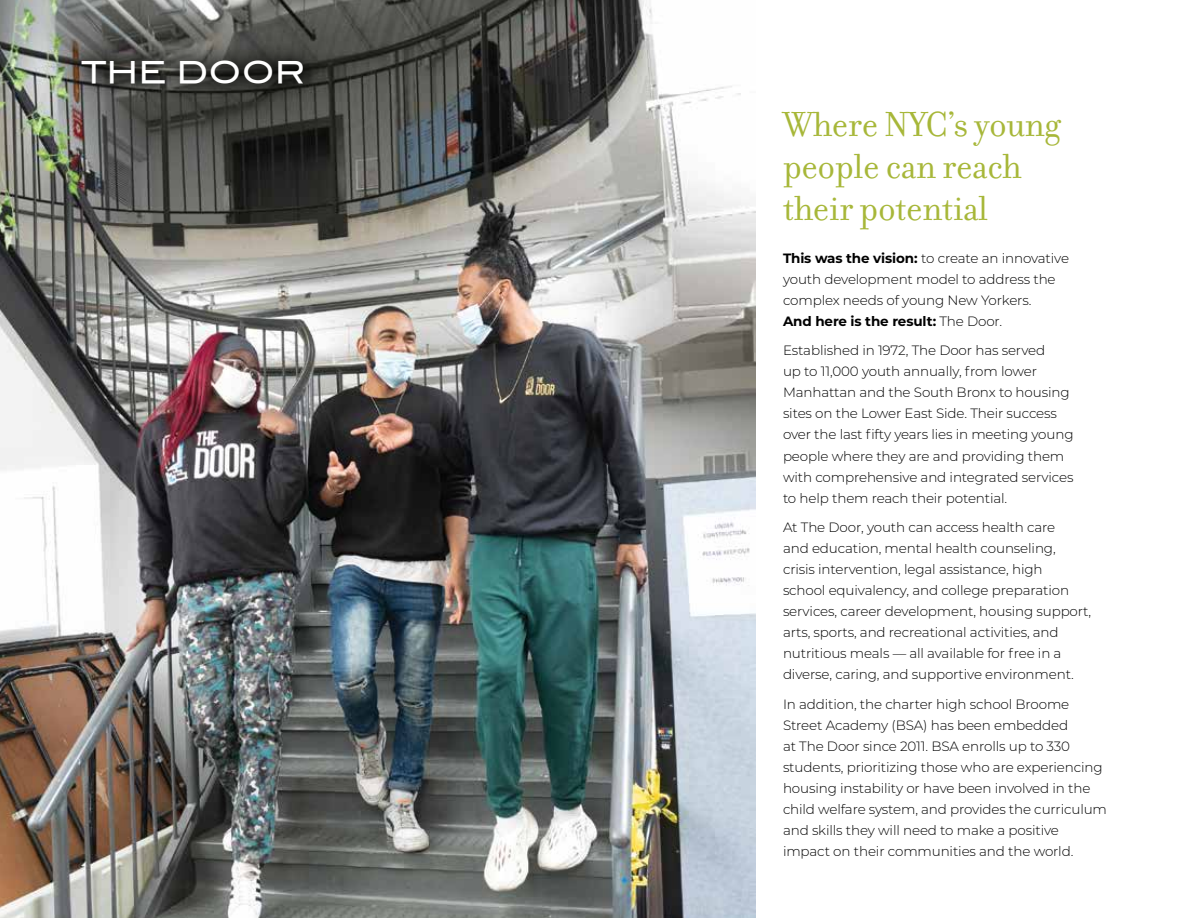
<style>
.page{position:relative;width:1188px;height:918px;background:#fff}
.page>*{position:absolute;margin:0;border:0;box-sizing:border-box;transform-origin:0 0}
.t1{font:37.5px/42px "Filosofia OT";letter-spacing:-.01em;color:#a7b739}
.t2{font:30px "Blair Md ITCTT Medium";letter-spacing:.01em;color:#fff}
.t3{font:300 13.5px/21px "Montserrat";letter-spacing:-.01em;color:#000}
.s1{font-weight:700}
</style>
<div class="page">
<hr style="left:1187px;top:0;width:1px;height:918px;background:#58595b">
<img style="left:0;top:0;width:756px;height:918px">
<svg style="left:65px;top:43px;width:255px;height:59px"></svg>
<h2 class="t2" style="left:81px;top:54px;width:226px">THE DOOR</h2>
<h1 class="t1" style="left:783px;top:104px;width:279px">Where NYC’s young people can reach their potential</h1>
<p class="t3" style="left:783px;top:247px;width:288px"><span class="s1">This was the vision:</span> to create an innovative youth development model to address the complex needs of young New Yorkers.<br><span class="s1">And here is the result:</span> The Door.</p>
<p class="t3" style="left:783px;top:340px;width:292px">Established in 1972, The Door has served<br>up to 11,000 youth annually, from lower Manhattan and the South Bronx to housing sites on the Lower East Side. Their success over the last fifty years lies in meeting young people where they are and providing them with comprehensive and integrated services to help them reach their potential.</p>
<p class="t3" style="left:783px;top:516px;width:310px">At The Door, youth can access health care<br>and education, mental health counseling,<br>crisis intervention, legal assistance, high<br>school equivalency, and college preparation services, career development, housing support, arts, sports, and recreational activities, and nutritious meals — all available for free in a diverse, caring, and supportive environment.</p>
<p class="t3" style="left:783px;top:693px;width:325px">In addition, the charter high school Broome Street Academy (BSA) has been embedded<br>at The Door since 2011. BSA enrolls up to 330 students, prioritizing those who are experiencing housing instability or have been involved in the child welfare system, and provides the curriculum and skills they will need to make a positive impact on their communities and the world.</p>
</div>
